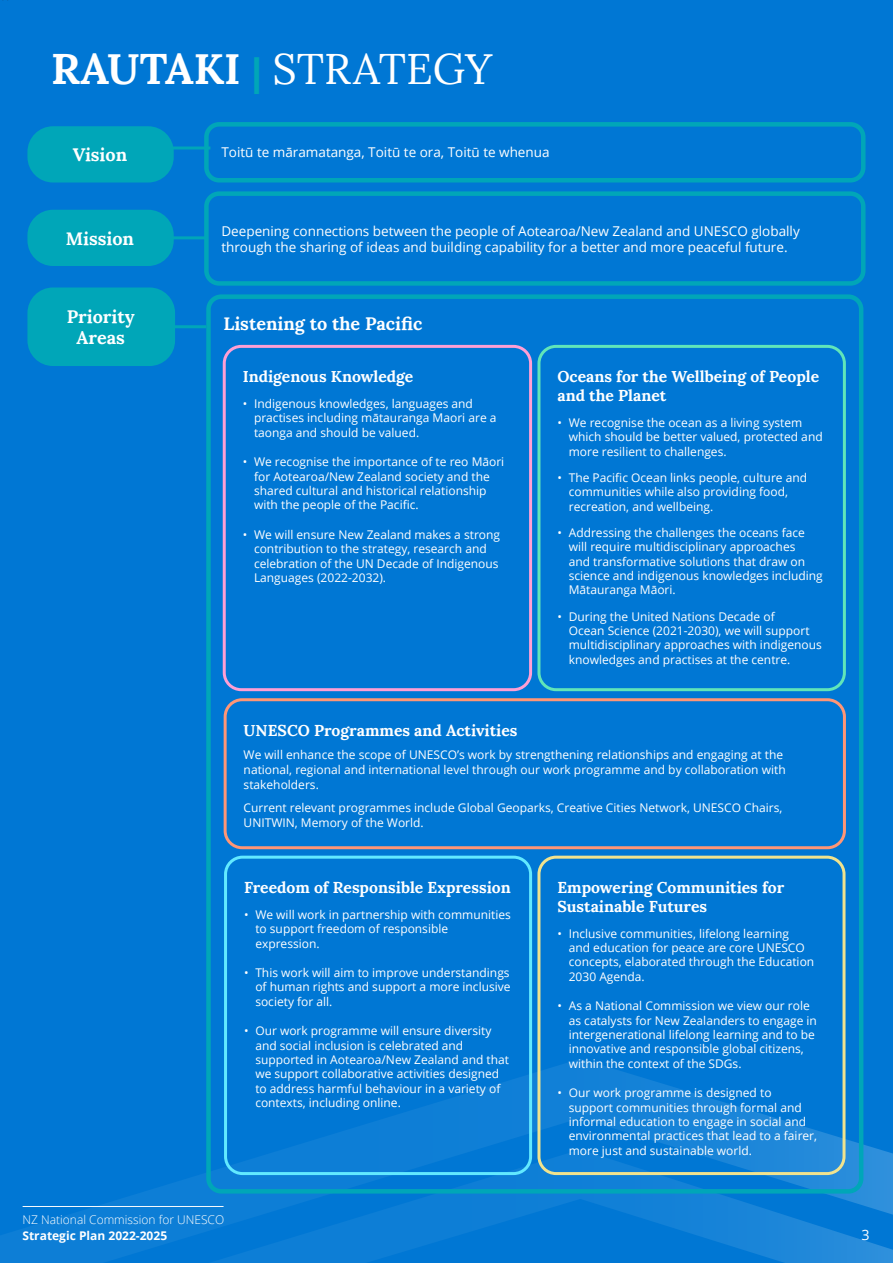
<style>
.page{position:relative;width:893px;height:1263px;background:#0077d4}
.page>*{position:absolute;margin:0;border:0;box-sizing:border-box;transform-origin:0 0}
.t1{font:42.75px "Lora";color:#fff}
.Diagram_Header{font:700 18px/21.6px "Lora";color:#fff;text-align:center}
.Diagram_Header_2{font:700 15.75px/18.9px "Lora";color:#fff}
.t2{font:14.25px "Open Sans";color:#fff}
.Table_Body{font:13.5px "Open Sans";color:#fff}
.Table_Body_2{font:12px/14.4px "Open Sans";color:#fff}
.t3{font:300 12px "Open Sans";color:#fff}
.t4{font:700 12px "Open Sans";color:#fff}
.s1{font-weight:700}
.s2{font-weight:700;font-size:35.7px;color:#00a6b8}
</style>
<div class="page">
<svg style="left:0;top:1059px;width:877px;height:204px"></svg>
<svg style="left:110px;top:1149px;width:783px;height:114px"></svg>
<hr style="left:22px;top:1206px;width:202px;height:1px;background:#fff">
<div style="left:206px;top:294px;width:657px;height:899px;border:4px solid #00a6b8;border-radius:13px"></div>
<div style="left:223px;top:345px;width:309px;height:346px;border:3px solid #ff9fd4;border-radius:17px"></div>
<div style="left:537px;top:345px;width:309px;height:346px;border:3px solid #60e5b9;border-radius:17px"></div>
<div style="left:224px;top:698px;width:622px;height:151px;border:3px solid #ff9676;border-radius:17px"></div>
<div style="left:224px;top:856px;width:308px;height:319px;border:3px solid #62e9ff;border-radius:17px"></div>
<div style="left:537px;top:856px;width:308px;height:319px;border:3px solid #f0e38e;border-radius:17px"></div>
<hr style="left:156px;top:325px;width:50px;height:3px;background:#00a6b8">
<div style="left:204px;top:122px;width:661px;height:60px;border:4px solid #00a6b8;border-radius:13px"></div>
<hr style="left:160px;top:146px;width:50px;height:3px;background:#00a6b8">
<div style="left:27px;top:126px;width:147px;height:56px;background:#00a6b8;border-radius:26px"></div>
<div style="left:204px;top:191px;width:661px;height:95px;border:4px solid #00a6b8;border-radius:13px"></div>
<hr style="left:156px;top:236px;width:50px;height:3px;background:#00a6b8">
<div style="left:27px;top:210px;width:147px;height:56px;background:#00a6b8;border-radius:26px"></div>
<div style="left:27px;top:287px;width:148px;height:79px;background:#00a6b8;border-radius:26px"></div>
<p class="t1" style="left:51px;top:37px;width:443px"><span class="s1">RAUTAKI</span> <span class="s2">|</span> STRATEGY</p>
<p class="Diagram_Header" style="left:73px;top:142px;width:56px">Vision</p>
<p class="Table_Body" style="left:221px;top:143px;width:330px">Toitū te māramatanga, Toitū te ora, Toitū te whenua</p>
<p class="Diagram_Header" style="left:66px;top:226px;width:70px">Mission</p>
<p class="Diagram_Header" style="left:67px;top:303px;width:70px">Priority<br>Areas</p>
<p class="Table_Body" style="left:221px;top:221px;width:580px">Deepening connections between the people of Aotearoa/New Zealand and UNESCO globally</p>
<p class="Table_Body" style="left:221px;top:238px;width:568px">through the sharing of ideas and building capability for a better and more peaceful future.</p>
<p class="Diagram_Header" style="left:223px;top:311px;width:200px">Listening to the Pacific</p>
<p class="Diagram_Header_2" style="left:243px;top:365px;width:172px">Indigenous Knowledge</p>
<p class="Table_Body_2" style="left:254px;top:396px;width:244px;text-indent:-11px">• Indigenous knowledges, languages and practises including mātauranga Maori are a taonga and should be valued.</p>
<p class="Table_Body_2" style="left:254px;top:454px;width:252px;text-indent:-11px">• We recognise the importance of te reo Māori for Aotearoa/New Zealand society and the shared cultural and historical relationship with the people of the Pacific.</p>
<p class="Table_Body_2" style="left:254px;top:527px;width:248px;text-indent:-11px">• We will ensure New Zealand makes a strong contribution to the strategy, research and celebration of the UN Decade of Indigenous Languages (2022-2032).</p>
<p class="Diagram_Header_2" style="left:557px;top:365px;width:263px">Oceans for the Wellbeing of People and the Planet</p>
<p class="Table_Body_2" style="left:569px;top:415px;width:255px;text-indent:-11px">• We recognise the ocean as a living system which should be better valued, protected and more resilient to challenges.</p>
<p class="Table_Body_2" style="left:569px;top:470px;width:240px;text-indent:-11px">• The Pacific Ocean links people, culture and communities while also providing food, recreation, and wellbeing.</p>
<p class="Table_Body_2" style="left:569px;top:525px;width:255px;text-indent:-11px">• Addressing the challenges the oceans face will require multidisciplinary approaches<br>and transformative solutions that draw on science and indigenous knowledges including Mātauranga Māori.</p>
<p class="Table_Body_2" style="left:569px;top:609px;width:254px;text-indent:-11px">• During the United Nations Decade of<br>Ocean Science (2021-2030), we will support multidisciplinary approaches with indigenous knowledges and practises at the centre.</p>
<p class="Diagram_Header_2" style="left:244px;top:720px;width:275px">UNESCO Programmes and Activities</p>
<p class="Table_Body_2" style="left:244px;top:747px;width:544px;line-height:15px">We will enhance the scope of UNESCO’s work by strengthening relationships and engaging at the national, regional and international level through our work programme and by collaboration with stakeholders.</p>
<p class="Table_Body_2" style="left:244px;top:800px;width:540px;line-height:15px">Current relevant programmes include Global Geoparks, Creative Cities Network, UNESCO Chairs,<br>UNITWIN, Memory of the World.</p>
<p class="Diagram_Header_2" style="left:244px;top:876px;width:268px">Freedom of Responsible Expression</p>
<p class="Table_Body_2" style="left:255px;top:907px;width:257px;text-indent:-11px">• We will work in partnership with communities to support freedom of responsible expression.</p>
<p class="Table_Body_2" style="left:255px;top:965px;width:257px;text-align:justify;text-indent:-11px">• This work will aim to improve understandings of human rights and support a more inclusive society for all.</p>
<p class="Table_Body_2" style="left:255px;top:1023px;width:255px;text-indent:-11px">• Our work programme will ensure diversity and social inclusion is celebrated and supported in Aotearoa/New Zealand and that we support collaborative activities designed to address harmful behaviour in a variety of contexts, including online.</p>
<p class="Diagram_Header_2" style="left:557px;top:876px;width:228px">Empowering Communities for<br>Sustainable Futures</p>
<p class="Table_Body_2" style="left:569px;top:926px;width:247px;text-indent:-11px">• Inclusive communities, lifelong learning<br>and education for peace are core UNESCO concepts, elaborated through the Education 2030 Agenda.</p>
<p class="Table_Body_2" style="left:569px;top:998px;width:250px;text-indent:-11px">• As a National Commission we view our role as catalysts for New Zealanders to engage in intergenerational lifelong learning and to be innovative and responsible global citizens, within the context of the SDGs.</p>
<p class="Table_Body_2" style="left:569px;top:1085px;width:250px;text-indent:-11px">• Our work programme is designed to support communities through formal and informal education to engage in social and environmental practices that lead to a fairer, more just and sustainable world.</p>
<p class="t3" style="left:22px;top:1211px;width:203px">NZ National Commission for UNESCO</p>
<p class="t4" style="left:22px;top:1228px;width:146px">Strategic Plan 2022-2025</p>
<p class="t2" style="left:861px;top:1225px;width:10px">3</p>
</div>
